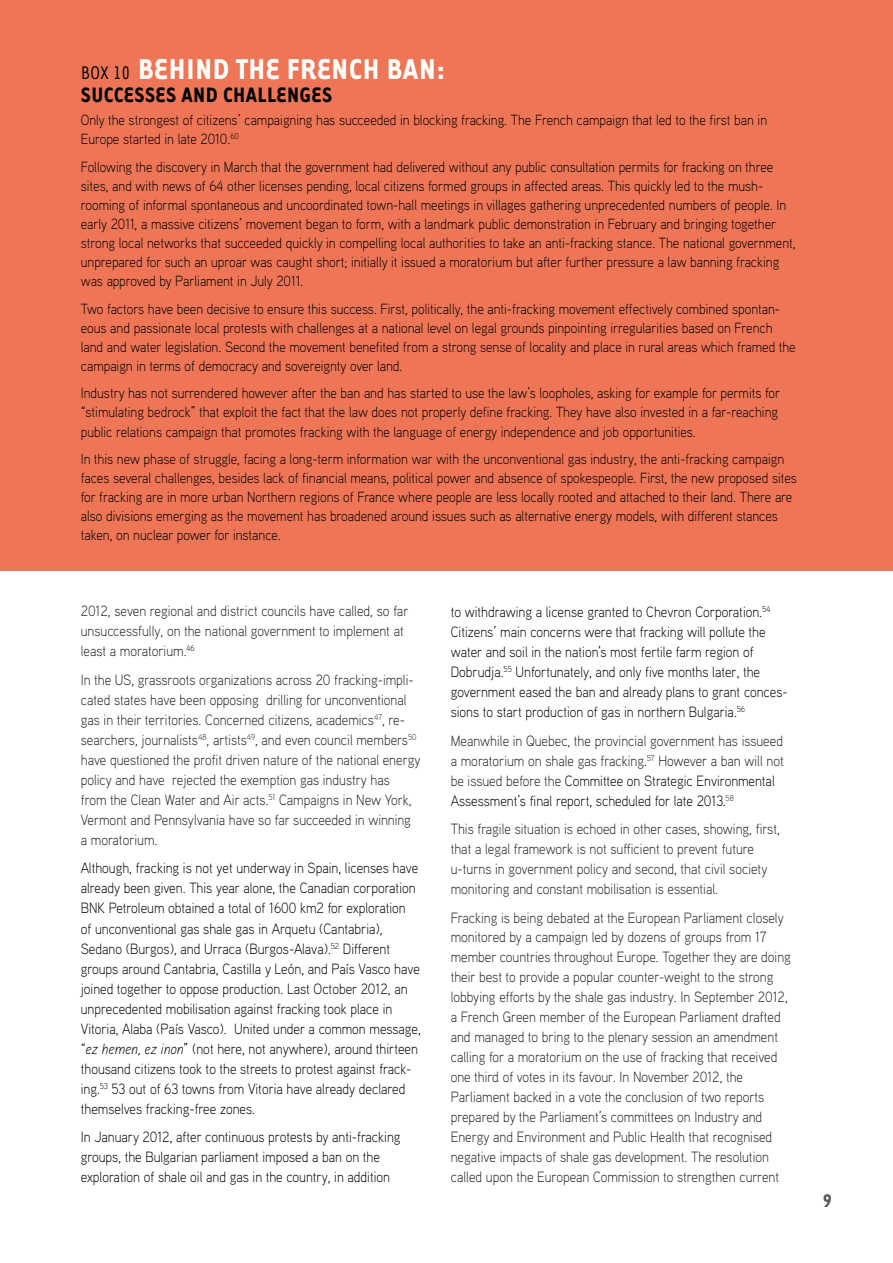
<style>
.page{position:relative;width:893px;height:1263px;background:#fff}
.page>*{position:absolute;margin:0;border:0;box-sizing:border-box;transform-origin:0 0}
.box_titls2{font:700 33px "Tarzana Narrow";letter-spacing:.02em;color:#fff}
.box_titls2-2{font:700 24px "Tarzana Narrow";letter-spacing:.02em;color:#000}
.t1{font:700 21px "Tarzana Narrow";color:#575756}
.txt{font:300 14.85px/20px "Aaux Pro";color:#222;scale:.92 1}
.txt-2{font:300 14.85px/20px "Aaux Pro";color:#000;scale:.92 1}
.txt-3{font:300 14.7px/19px "Aaux Pro";color:#000;scale:.92 1}
.s1{font-weight:400;font-size:21px;color:#000}
.s2{font-style:italic}
.s3{color:#000}
</style>
<div class="page">
<div style="left:0;top:0;width:893px;height:571px;background:#ee7656"></div>
<p class="box_titls2" style="left:81px;top:48px;width:367px"><span class="s1">BOX 10</span> BEHIND THE FRENCH BAN:</p>
<p class="box_titls2-2" style="left:81px;top:80px;width:253px">SUCCESSES AND CHALLENGES</p>
<p class="txt-3" style="left:81px;top:110px;width:747px">Only the strongest of citizens’ campaigning has succeeded in blocking fracking. The French campaign that led to the first ban in<br>Europe started in late 2010.<sup>60</sup></p>
<p class="txt-3" style="left:81px;top:157px;width:778px">Following the discovery in March that the government had delivered without any public consultation permits for fracking on three sites, and with news of 64 other licenses pending, local citizens formed groups in affected areas. This quickly led to the mush&shy;rooming of informal spontaneous and uncoordinated town-hall meetings in villages gathering unprecedented numbers of people. In early 2011, a massive citizens’ movement began to form, with a landmark public demonstration in February and bringing together strong local networks that succeeded quickly in compelling local authorities to take an anti-fracking stance. The national government, unprepared for such an uproar was caught short; initially it issued a moratorium but after further pressure a law banning fracking was approved by Parliament in July 2011.</p>
<p class="txt-3" style="left:81px;top:299px;width:778px">Two factors have been decisive to ensure this success. First, politically, the anti-fracking movement effectively combined spontan&shy;eous and passionate local protests with challenges at a national level on legal grounds pinpointing irregularities based on French land and water legislation. Second the movement benefited from a strong sense of locality and place in rural areas which framed the campaign in terms of democracy and sovereignty over land.</p>
<p class="txt-3" style="left:81px;top:383px;width:762px">Industry has not surrendered however after the ban and has started to use the law’s loopholes, asking for example for permits for “stimulating bedrock” that exploit the fact that the law does not properly define fracking. They have also invested in a far-reaching public relations campaign that promotes fracking with the language of energy independence and job opportunities.</p>
<p class="txt-3" style="left:81px;top:449px;width:780px">In this new phase of struggle, facing a long-term information war with the unconventional gas industry, the anti-fracking campaign faces several challenges, besides lack of financial means, political power and absence of spokespeople. First, the new proposed sites for fracking are in more urban Northern regions of France where people are less locally rooted and attached to their land. There are also divisions emerging as the movement has broadened around issues such as alternative energy models, with different stances taken, on nuclear power for instance.</p>
<p class="txt" style="left:81px;top:601px;width:358px">2012, seven regional and district councils have called, so far unsuccessfully, on the national government to implement at least a moratorium.<sup>46</sup></p>
<p class="txt" style="left:81px;top:669px;width:371px">In the US, grassroots organizations across 20 fracking-impli&shy;cated states have been opposing drilling for unconventional gas in their territories. Concerned citizens, academics<sup>47</sup>, re&shy;searchers, journalists<sup>48</sup>, artists<sup>49</sup>, and even council members<sup>50 </sup>have questioned the profit driven nature of the national energy policy and have rejected the exemption gas industry has<br>from the Clean Water and Air acts.<sup>51</sup> Campaigns in New York, Vermont and Pennsylvania have so far succeeded in winning a moratorium.</p>
<p class="txt-2" style="left:81px;top:858px;width:371px">Although, fracking is not yet underway in Spain, licenses have already been given. This year alone, the Canadian corporation BNK Petroleum obtained a total of 1600 km2 for exploration<br>of unconventional gas shale gas in Arquetu (Cantabria), Sedano (Burgos), and Urraca (Burgos-Alava).<sup>52</sup> Different groups around Cantabria, Castilla y León, and País Vasco have joined together to oppose production. Last October 2012, an unprecedented mobilisation against fracking took place in Vitoria, Alaba (País Vasco). United under a common message, “<span class="s2">ez hemen, ez inon</span>” (not here, not anywhere), around thirteen thousand citizens took to the streets to protest against frack&shy;ing.<sup>53</sup> 53 out of 63 towns from Vitoria have already declared themselves fracking-free zones.</p>
<p class="txt-2" style="left:81px;top:1126px;width:349px">In January 2012, after continuous protests by anti-fracking groups, the Bulgarian parliament imposed a ban on the exploration of shale oil and gas in the country, in addition</p>
<p class="txt-2" style="left:451px;top:602px;width:368px">to withdrawing a license granted to Chevron Corporation.<sup>54<br></sup>Citizens’ main concerns were that fracking will pollute the water and soil in the nation’s most fertile farm region of Dobrudja.<sup>55</sup> Unfortunately, and only five months later, the government eased the ban and already plans to grant conces&shy;sions to start production of gas in northern Bulgaria.<sup>56</sup></p>
<p class="txt" style="left:451px;top:730px;width:363px">Meanwhile in Quebec, the provincial government has issueed a moratorium on shale gas fracking.<sup>57</sup> However a ban will not be issued before the <span class="s3">Committee on Strategic Environmental Assessment’s final report, scheduled for late 2013.</span><sup>58</sup></p>
<p class="txt" style="left:451px;top:818px;width:359px">This fragile situation is echoed in other cases, showing, first, that a legal framework is not sufficient to prevent future u-turns in government policy and second, that civil society monitoring and constant mobilisation is essential.</p>
<p class="txt" style="left:451px;top:907px;width:371px">Fracking is being debated at the European Parliament closely monitored by a campaign led by dozens of groups from 17 member countries throughout Europe. Together they are doing their best to provide a popular counter-weight to the strong lobbying efforts by the shale gas industry. In September 2012, a French Green member of the European Parliament drafted and managed to bring to the plenary session an amendment calling for a moratorium on the use of fracking that received one third of votes in its favour. In November 2012, the Parliament backed in a vote the conclusion of two reports prepared by the Parliament’s committees on Industry and Energy and Environment and Public Health that recognised negative impacts of shale gas development. The resolution called upon the European Commission to strengthen current</p>
<h3 class="t1" style="left:823px;top:1187px;width:11px">9</h3>
</div>
